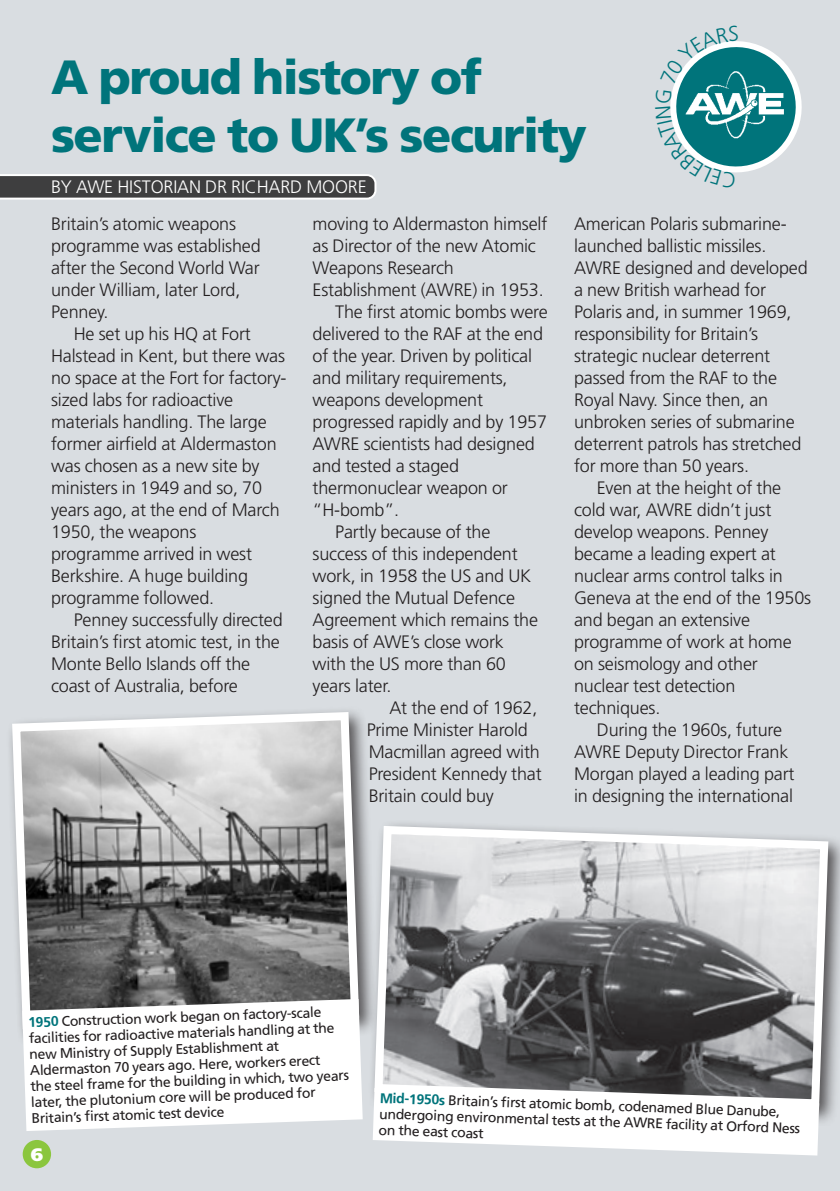
<style>
.page{position:relative;width:840px;height:1191px;background:#fff}
.page>*{position:absolute;margin:0;border:0;box-sizing:border-box;transform-origin:0 0}
.t1{font:900 48px/58px "Frutiger";letter-spacing:-.03em;color:#00747b}
.t2{font:300 18px/22px "Frutiger";letter-spacing:-.01em;color:#231f20}
.t3{font:300 18px "Frutiger";letter-spacing:-.01em;color:#fff}
.t4{font:900 18px "Frutiger";color:#fff}
.t5{font:14px/16px "Frutiger";color:#231f20}
.s1{font-weight:700;color:#00747b}
</style>
<div class="page">
<div style="left:0;top:0;width:839px;height:1191px;background:#d9dde1"></div>
<div style="left:5px;top:705px;width:372px;height:342px;background:#231f20;opacity:.75"></div>
<svg style="left:8px;top:708px;width:355px;height:325px"></svg>
<div style="left:367px;top:819px;width:472px;height:306px;background:#231f20;opacity:.75"></div>
<svg style="left:370px;top:821px;width:462px;height:290px"></svg>
<svg style="left:22px;top:999px;width:340px;height:132px;background:#f5f5f5"></svg>
<svg style="left:372px;top:1087px;width:446px;height:68px;background:#efeff0"></svg>
<svg style="left:0;top:174px;width:376px;height:26px;background:#5f5f60"></svg>
<div style="left:23px;top:1140px;width:28px;height:28px;background:#8bc63e;border-radius:50%"></div>
<svg style="left:670px;top:41px;width:132px;height:132px"></svg>
<h1 class="t1" style="left:51px;top:47px;width:537px">A proud history of service to UK’s security</h1>
<p class="t3" style="left:51px;top:177px;width:317px">BY AWE HISTORIAN DR RICHARD MOORE</p>
<p class="t2" style="left:51px;top:212px;width:211px">Britain’s atomic weapons programme was established after the Second World War under William, later Lord,<br>Penney.</p>
<p class="t2" style="left:51px;top:322px;width:237px;text-indent:23px">He set up his HQ at Fort<br>Halstead in Kent, but there was no space at the Fort for factory&shy;sized labs for radioactive materials handling. The large former airfield at Aldermaston was chosen as a new site by ministers in 1949 and so, 70 years ago, at the end of March<br>1950, the weapons programme arrived in west<br>Berkshire. A huge building programme followed.</p>
<p class="t2" style="left:51px;top:608px;width:233px;text-indent:23px">Penney successfully directed<br>Britain’s first atomic test, in the<br>Monte Bello Islands off the coast of Australia, before</p>
<p class="t2" style="left:312px;top:212px;width:236px">moving to Aldermaston himself</p>
<p class="t2" style="left:312px;top:234px;width:225px">as Director of the new Atomic</p>
<p class="t2" style="left:312px;top:256px;width:143px">Weapons Research</p>
<p class="t2" style="left:312px;top:278px;width:232px">Establishment (AWRE) in 1953.</p>
<p class="t2" style="left:335px;top:300px;width:214px">The first atomic bombs were</p>
<p class="t2" style="left:312px;top:322px;width:232px">delivered to the RAF at the end</p>
<p class="t2" style="left:312px;top:344px;width:221px">of the year. Driven by political</p>
<p class="t2" style="left:312px;top:366px;width:196px">and military requirements,</p>
<p class="t2" style="left:312px;top:388px;width:172px">weapons development</p>
<p class="t2" style="left:312px;top:410px;width:236px">progressed rapidly and by 1957</p>
<p class="t2" style="left:312px;top:432px;width:224px">AWRE scientists had designed</p>
<p class="t2" style="left:312px;top:454px;width:148px">and tested a staged</p>
<p class="t2" style="left:312px;top:476px;width:197px">thermonuclear weapon or</p>
<p class="t2" style="left:312px;top:498px;width:88px">“H-bomb”.</p>
<p class="t2" style="left:335px;top:520px;width:156px">Partly because of the</p>
<p class="t2" style="left:312px;top:542px;width:206px">success of this independent</p>
<p class="t2" style="left:312px;top:564px;width:220px">work, in 1958 the US and UK</p>
<p class="t2" style="left:312px;top:586px;width:204px">signed the Mutual Defence</p>
<p class="t2" style="left:312px;top:608px;width:227px">Agreement which remains the</p>
<p class="t2" style="left:312px;top:630px;width:193px">basis of AWE’s close work</p>
<p class="t2" style="left:312px;top:652px;width:195px">with the US more than 60</p>
<p class="t2" style="left:312px;top:674px;width:80px">years later.</p>
<p class="t2" style="left:389px;top:696px;width:149px">At the end of 1962,</p>
<p class="t2" style="left:366px;top:718px;width:163px">Prime Minister Harold</p>
<p class="t2" style="left:368px;top:740px;width:173px">Macmillan agreed with</p>
<p class="t2" style="left:368px;top:762px;width:174px">President Kennedy that</p>
<p class="t2" style="left:368px;top:784px;width:127px">Britain could buy</p>
<p class="t2" style="left:573px;top:212px;width:235px">American Polaris submarine&shy;launched ballistic missiles.<br>AWRE designed and developed a new British warhead for<br>Polaris and, in summer 1969, responsibility for Britain’s strategic nuclear deterrent passed from the RAF to the<br>Royal Navy. Since then, an unbroken series of submarine deterrent patrols has stretched for more than 50 years.</p>
<p class="t2" style="left:596px;top:476px;width:186px">Even at the height of the</p>
<p class="t2" style="left:573px;top:498px;width:199px">cold war, AWRE didn’t just</p>
<p class="t2" style="left:573px;top:520px;width:196px">develop weapons. Penney</p>
<p class="t2" style="left:573px;top:542px;width:203px">became a leading expert at</p>
<p class="t2" style="left:573px;top:564px;width:210px">nuclear arms control talks in</p>
<p class="t2" style="left:573px;top:586px;width:238px">Geneva at the end of the 1950s</p>
<p class="t2" style="left:573px;top:608px;width:177px">and began an extensive</p>
<p class="t2" style="left:573px;top:630px;width:219px">programme of work at home</p>
<p class="t2" style="left:573px;top:652px;width:185px">on seismology and other</p>
<p class="t2" style="left:573px;top:674px;width:163px">nuclear test detection</p>
<p class="t2" style="left:573px;top:696px;width:88px">techniques.</p>
<p class="t2" style="left:596px;top:718px;width:187px">During the 1960s, future</p>
<p class="t2" style="left:573px;top:740px;width:216px">AWRE Deputy Director Frank</p>
<p class="t2" style="left:573px;top:762px;width:222px">Morgan played a leading part</p>
<p class="t2" style="left:573px;top:784px;width:220px">in designing the international</p>
<p class="t5" style="left:28px;top:1014px;width:320px;rotate:-2deg"><span class="s1">1950</span> Construction work began on factory-scale facilities for radioactive materials handling at the new Ministry of Supply Establishment at Aldermaston 70 years ago. Here, workers erect<br>the steel frame for the building in which, two years later, the plutonium core will be produced for Britain’s fi rst atomic test device</p>
<p class="t4" style="left:31px;top:1143px;width:14px">6</p>
<p class="t5" style="left:380px;top:1089px;width:422px;rotate:2deg"><span class="s1">Mid-1950s</span> Britain’s fi rst atomic bomb, codenamed Blue Danube, undergoing environmental tests at the AWRE facility at Orford Ness on the east coast</p>
</div>
